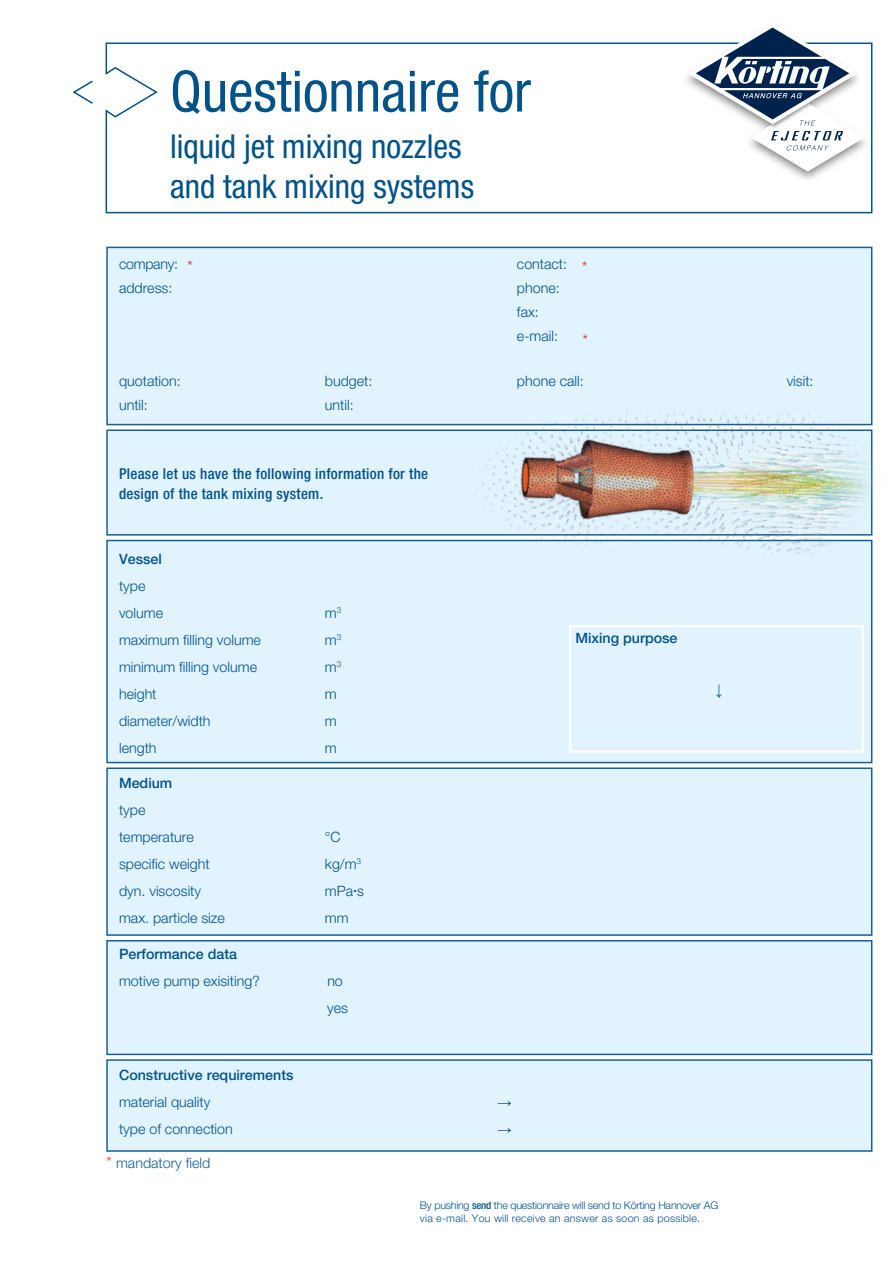
<style>
.page{position:relative;width:893px;height:1263px;background:#fff}
.page>*{position:absolute;margin:0;border:0;box-sizing:border-box;transform-origin:0 0}
.t1{font:condensed 57px "Helvetica Neue LT";color:#005289}
.t2{font:condensed 33px/39.6px "Helvetica Neue LT";color:#005289}
.t3{font:300 16.5px "Helvetica Neue LT";color:#d73534}
.t4{font:500 condensed 15px/19.5px "Helvetica Neue LT";letter-spacing:.02em;color:#005289}
.t5{font:300 14.25px/27px "Helvetica Neue LT";color:#005289}
.t6{font:500 14.25px "Helvetica Neue LT";color:#005289}
.t7{font:14.25px "Arial";color:#005289}
.t8{font:300 10.5px/12.6px "Helvetica Neue LT";letter-spacing:-.02em;color:#005289}
.s1{font-family:"Arial";font-weight:700}
.s2{font-size:16.5px;color:#d73534}
.s3{font-weight:500;font-stretch:condensed}
</style>
<div class="page">
<div style="left:106px;top:247px;width:766px;height:178px;background:#dff2fd;border:2px solid #005289"></div>
<div style="left:106px;top:429px;width:766px;height:107px;background:#dff2fd;border:2px solid #005289"></div>
<div style="left:106px;top:540px;width:766px;height:223px;background:#dff2fd;border:2px solid #005289"></div>
<div style="left:106px;top:940px;width:766px;height:115px;background:#dff2fd;border:2px solid #005289"></div>
<div style="left:106px;top:1059px;width:766px;height:93px;background:#dff2fd;border:2px solid #005289"></div>
<div style="left:106px;top:767px;width:766px;height:169px;background:#dff2fd;border:2px solid #005289"></div>
<div style="left:569px;top:625px;width:295px;height:128px;border:2px solid #fff"></div>
<svg style="left:72px;top:42px;width:801px;height:172px"></svg>
<img style="left:680px;top:42px;width:192px;height:142px">
<svg style="left:688px;top:27px;width:177px;height:145px"></svg>
<img style="left:405px;top:246px;width:468px;height:485px">
<h1 class="t1" style="left:170px;top:58px;width:362px">Questionnaire for</h1>
<h2 class="t2" style="left:170px;top:126px;width:306px">liquid jet mixing nozzles and tank mixing systems</h2>
<p class="t5" style="left:517px;top:252px;width:52px;line-height:24px">contact: phone: fax: e-mail:</p>
<p class="t5" style="left:517px;top:367px;width:68px">phone call:</p>
<p class="t5" style="left:787px;top:367px;width:28px">visit:</p>
<p class="t3" style="left:187px;top:256px;width:7px">*</p>
<p class="t3" style="left:582px;top:257px;width:7px">*</p>
<p class="t5" style="left:119px;top:252px;width:60px;line-height:24px">company: address:</p>
<p class="t3" style="left:583px;top:330px;width:7px">*</p>
<p class="t5" style="left:119px;top:368px;width:63px;line-height:24px">quotation: until:</p>
<p class="t5" style="left:325px;top:368px;width:49px;line-height:24px">budget: until:</p>
<p class="t4" style="left:119px;top:464px;width:311px">Please let us have the following information for the design of the tank mixing system.</p>
<p class="t6" style="left:119px;top:551px;width:44px">Vessel</p>
<p class="t5" style="left:119px;top:572px;width:143px">type<br>volume<br>maximum filling volume minimum filling volume height<br>diameter/width<br>length</p>
<p class="t6" style="left:119px;top:774px;width:55px">Medium</p>
<p class="t5" style="left:119px;top:796px;width:107px">type<br>temperature specific weight dyn. viscosity max. particle size</p>
<p class="t5" style="left:325px;top:599px;width:18px">m<sup>3 </sup>m<sup>3 </sup>m<sup>3 </sup>m m m</p>
<p class="t5" style="left:325px;top:823px;width:41px">°C kg/m<sup>3 </sup>mPa<span class="s1">∙</span>s mm</p>
<p class="t6" style="left:119px;top:946px;width:120px">Performance data</p>
<p class="t5" style="left:119px;top:967px;width:142px">motive pump exisiting?</p>
<p class="t5" style="left:327px;top:967px;width:22px">no yes</p>
<p class="t6" style="left:119px;top:1067px;width:176px">Constructive requirements</p>
<p class="t5" style="left:119px;top:1088px;width:115px">material quality type of connection</p>
<p class="t5" style="left:106px;top:1149px;width:105px"><span class="s2">*</span> mandatory field</p>
<p class="t6" style="left:575px;top:629px;width:104px">Mixing purpose</p>
<p class="t7" style="left:730px;top:684px;width:16px;rotate:90deg">→</p>
<p class="t7" style="left:497px;top:1092px;width:16px">→</p>
<p class="t7" style="left:497px;top:1119px;width:16px">→</p>
<p class="t8" style="left:420px;top:1199px;width:300px">By pushing <span class="s3">send</span> the questionnaire will send to Körting Hannover AG via e-mail. You will receive an answer as soon as possible.</p>
</div>
